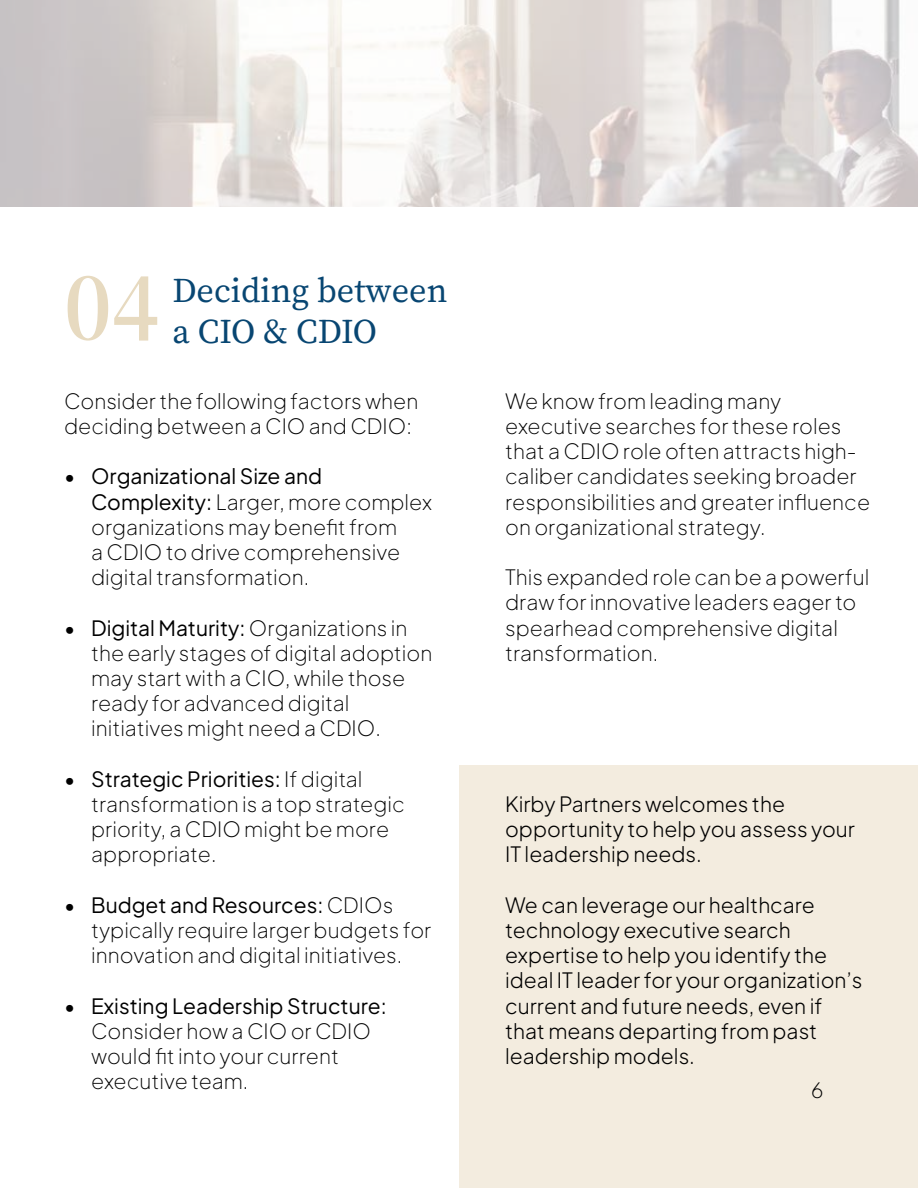
<style>
.page{position:relative;width:918px;height:1188px;background:#fff}
.page>*{position:absolute;margin:0;border:0;box-sizing:border-box;transform-origin:0 0}
.t1{font:97.5px "Source Serif 4 Roman";color:#e7dac0}
.t2{font:34.5px "Source Serif 4 Roman";color:#084672}
.t3{font:21px/25.2px "Plus Jakarta Sans";color:#000}
</style>
<div class="page">
<div style="left:459px;top:765px;width:459px;height:423px;background:#f3ecdf"></div>
<img style="left:0;top:0;width:918px;height:207px">
<h1 class="t1" style="left:64px;top:242px;width:97px">04</h1>
<h2 class="t2" style="left:172px;top:267px;width:277px">Deciding between</h2>
<h2 class="t2" style="left:172px;top:309px;width:206px">a CIO &amp; CDIO</h2>
<p class="t3" style="left:64px;top:386px;width:356px">Consider the following factors when deciding between a CIO and CDIO:</p>
<p class="t3" style="left:91px;top:462px;width:343px;text-indent:-27px">• Organizational Size and<br>Complexity: Larger, more complex organizations may benefit from<br>a CDIO to drive comprehensive digital transformation.</p>
<p class="t3" style="left:91px;top:613px;width:343px;text-indent:-27px">• Digital Maturity: Organizations in the early stages of digital adoption may start with a CIO, while those ready for advanced digital initiatives might need a CDIO.</p>
<p class="t3" style="left:91px;top:764px;width:315px;text-indent:-27px">• Strategic Priorities: If digital transformation is a top strategic priority, a CDIO might be more appropriate.</p>
<p class="t3" style="left:91px;top:890px;width:342px;text-indent:-27px">• Budget and Resources: CDIOs typically require larger budgets for innovation and digital initiatives.</p>
<p class="t3" style="left:91px;top:991px;width:297px;text-indent:-27px">• Existing Leadership Structure:<br>Consider how a CIO or CDIO would fit into your current executive team.</p>
<p class="t3" style="left:505px;top:386px;width:367px">We know from leading many executive searches for these roles that a CDIO role often attracts high&shy;caliber candidates seeking broader responsibilities and greater influence on organizational strategy.</p>
<p class="t3" style="left:505px;top:563px;width:366px">This expanded role can be a powerful draw for innovative leaders eager to spearhead comprehensive digital transformation.</p>
<p class="t3" style="left:505px;top:789px;width:351px">Kirby Partners welcomes the opportunity to help you assess your<br>IT leadership needs.</p>
<p class="t3" style="left:505px;top:890px;width:359px">We can leverage our healthcare technology executive search expertise to help you identify the ideal IT leader for your organization’s current and future needs, even if that means departing from past leadership models.</p>
<p class="t3" style="left:811px;top:1076px;width:14px">6</p>
</div>
